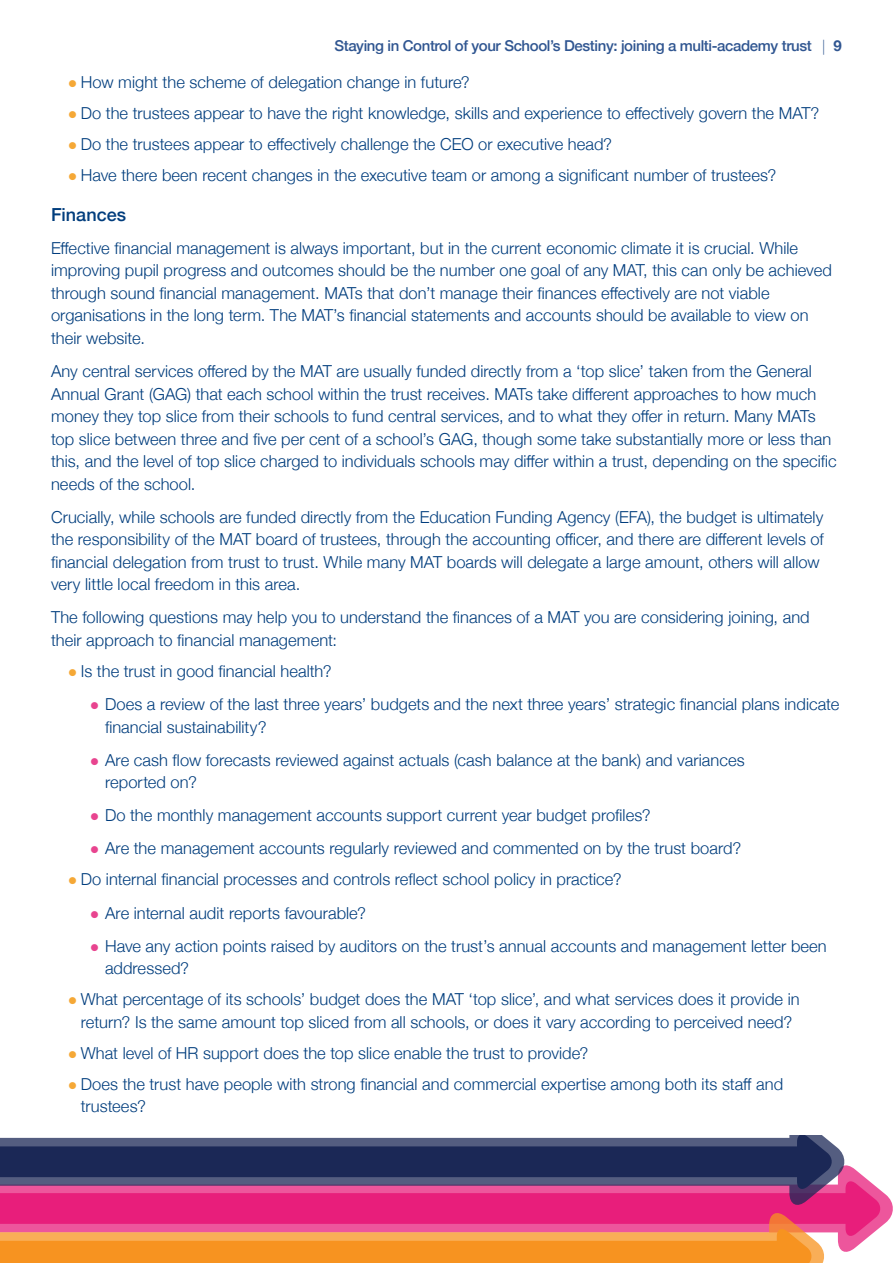
<style>
.page{position:relative;width:893px;height:1263px;background:#fff}
.page>*{position:absolute;margin:0;border:0;box-sizing:border-box;transform-origin:0 0}
.sub_heading{font:500 18px "Helvetica Neue";color:#013d7d}
.main_text_NO_INDENT{font:300 16.5px/22.5px "Helvetica Neue";letter-spacing:.005em;color:#013d7d}
.t1{font:500 15px "Helvetica Neue";letter-spacing:-.025em;color:#305691}
.s1{font-family:"Myriad Pro";font-weight:300}
.s2{font-weight:700}
.s3{color:#f5a836}
.s4{color:#e8448f}
</style>
<div class="page">
<svg style="left:0;top:1135px;width:882px;height:128px;background:#aa556b"></svg>
<p class="t1" style="left:334px;top:33px;width:509px">Staying in Control of your School’s Destiny: joining a multi-academy trust <span class="s1">|</span> <span class="s2">9</span></p>
<p class="main_text_NO_INDENT" style="left:68px;top:70px;width:403px"><span class="s3">●</span> How might the scheme of delegation change in future?</p>
<p class="main_text_NO_INDENT" style="left:68px;top:101px;width:753px"><span class="s3">●</span> Do the trustees appear to have the right knowledge, skills and experience to effectively govern the MAT?</p>
<p class="main_text_NO_INDENT" style="left:68px;top:132px;width:545px"><span class="s3">●</span> Do the trustees appear to effectively challenge the CEO or executive head?</p>
<p class="main_text_NO_INDENT" style="left:68px;top:163px;width:710px"><span class="s3">●</span> Have there been recent changes in the executive team or among a significant number of trustees?</p>
<p class="sub_heading" style="left:51px;top:200px;width:77px">Finances</p>
<p class="main_text_NO_INDENT" style="left:51px;top:236px;width:782px">Effective financial management is always important, but in the current economic climate it is crucial. While improving pupil progress and outcomes should be the number one goal of any MAT, this can only be achieved through sound financial management. MATs that don’t manage their finances effectively are not viable organisations in the long term. The MAT’s financial statements and accounts should be available to view on their website.</p>
<p class="main_text_NO_INDENT" style="left:51px;top:359px;width:787px">Any central services offered by the MAT are usually funded directly from a ‘top slice’ taken from the General Annual Grant (GAG) that each school within the trust receives. MATs take different approaches to how much money they top slice from their schools to fund central services, and to what they offer in return. Many MATs top slice between three and five per cent of a school’s GAG, though some take substantially more or less than this, and the level of top slice charged to individuals schools may differ within a trust, depending on the specific needs of the school.</p>
<p class="main_text_NO_INDENT" style="left:51px;top:505px;width:774px">Crucially, while schools are funded directly from the Education Funding Agency (EFA), the budget is ultimately the responsibility of the MAT board of trustees, through the accounting officer, and there are different levels of financial delegation from trust to trust. While many MAT boards will delegate a large amount, others will allow very little local freedom in this area.</p>
<p class="main_text_NO_INDENT" style="left:51px;top:605px;width:760px">The following questions may help you to understand the finances of a MAT you are considering joining, and their approach to financial management:</p>
<p class="main_text_NO_INDENT" style="left:68px;top:659px;width:265px"><span class="s3">●</span> Is the trust in good financial health?</p>
<p class="main_text_NO_INDENT" style="left:105px;top:692px;width:736px;text-indent:-15px"><span class="s4">●</span> Does a review of the last three years’ budgets and the next three years’ strategic financial plans indicate financial sustainability?</p>
<p class="main_text_NO_INDENT" style="left:105px;top:747px;width:641px;text-indent:-15px"><span class="s4">●</span> Are cash flow forecasts reviewed against actuals (cash balance at the bank) and variances reported on?</p>
<p class="main_text_NO_INDENT" style="left:90px;top:803px;width:562px"><span class="s4">●</span> Do the monthly management accounts support current year budget profiles?</p>
<p class="main_text_NO_INDENT" style="left:90px;top:836px;width:653px"><span class="s4">●</span> Are the management accounts regularly reviewed and commented on by the trust board?</p>
<p class="main_text_NO_INDENT" style="left:68px;top:867px;width:555px"><span class="s3">●</span> Do internal financial processes and controls reflect school policy in practice?</p>
<p class="main_text_NO_INDENT" style="left:90px;top:900px;width:278px"><span class="s4">●</span> Are internal audit reports favourable?</p>
<p class="main_text_NO_INDENT" style="left:105px;top:934px;width:723px;text-indent:-15px"><span class="s4">●</span> Have any action points raised by auditors on the trust’s annual accounts and management letter been addressed?</p>
<p class="main_text_NO_INDENT" style="left:68px;top:987px;width:733px;text-align:center"><span class="s3">●</span> What percentage of its schools’ budget does the MAT ‘top slice’, and what services does it provide in return? Is the same amount top sliced from all schools, or does it vary according to perceived need?</p>
<p class="main_text_NO_INDENT" style="left:68px;top:1041px;width:522px"><span class="s3">●</span> What level of HR support does the top slice enable the trust to provide?</p>
<p class="main_text_NO_INDENT" style="left:81px;top:1072px;width:704px;text-indent:-13px"><span class="s3">●</span> Does the trust have people with strong financial and commercial expertise among both its staff and trustees?</p>
</div>
